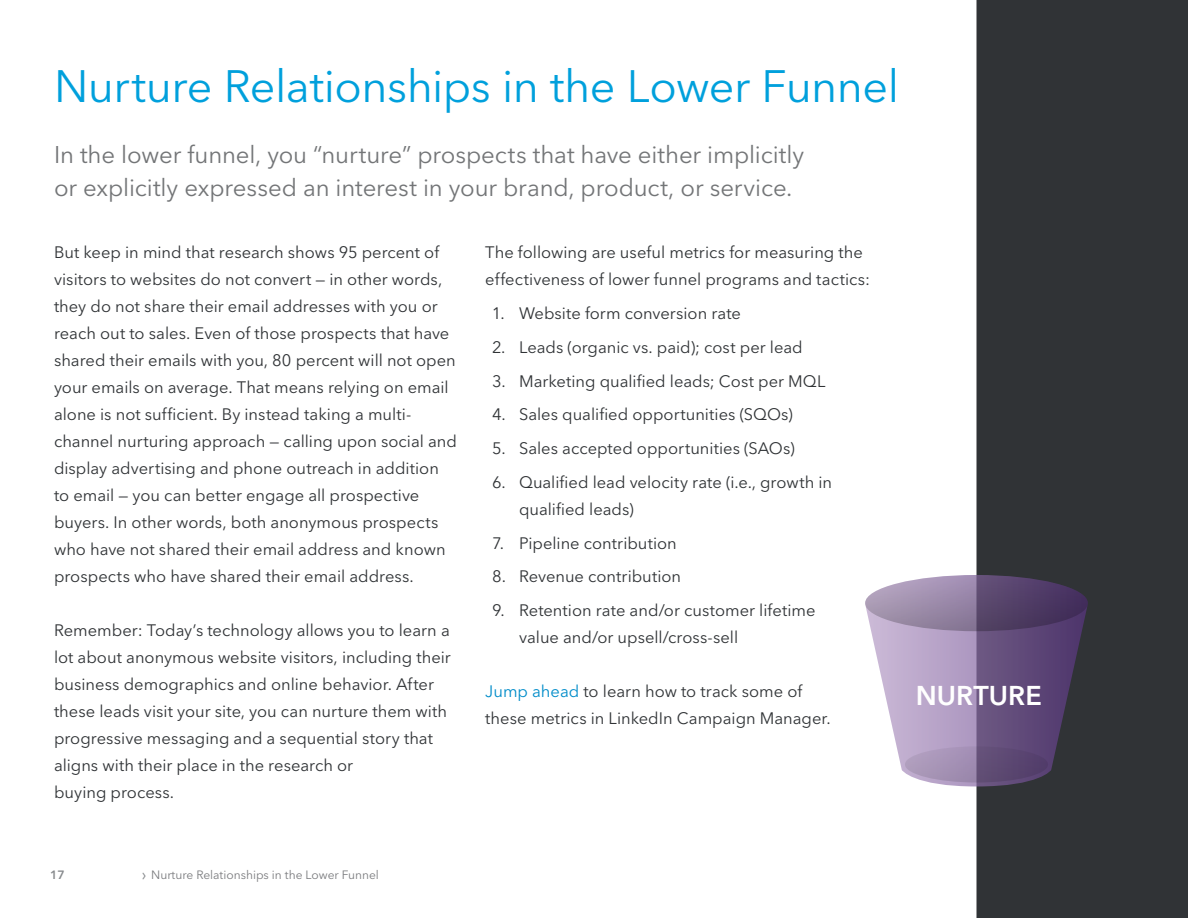
<style>
.page{position:relative;width:1188px;height:918px;background:#fff}
.page>*{position:absolute;margin:0;border:0;box-sizing:border-box;transform-origin:0 0}
.t1{font:45px "Avenir Next LT Pro";letter-spacing:-.015em;color:#00a0dc}
.t2{font:600 27px "Avenir Next LT Pro";letter-spacing:.005em;color:#fff}
.t3{font:24px/33px "Avenir Next LT Pro";letter-spacing:-.005em;color:#737577}
.t4{font:16.5px/27px "Avenir Next LT Pro";color:#303336}
.t5{font:12px "Avenir Next LT Pro";color:#7b7c7f}
.t6{font:600 12px "Avenir Next LT Pro";color:#86898c}
.s1{font-size:16.5px;color:#86898c}
.s2{color:#008cc9}
</style>
<div class="page">
<div style="left:976px;top:0;width:212px;height:918px;background:#303336"></div>
<svg style="left:871px;top:631px;width:217px;height:155px;background:#8e7e9e"></svg>
<svg style="left:865px;top:575px;width:223px;height:56px;background:#7d6d8d"></svg>
<svg style="left:905px;top:746px;width:143px;height:37px;background:#847196"></svg>
<h1 class="t1" style="left:54px;top:59px;width:847px">Nurture Relationships in the Lower Funnel</h1>
<h3 class="t3" style="left:54px;top:138px;width:752px">In the lower funnel, you “nurture” prospects that have either implicitly or explicitly expressed an interest in your brand, product, or service.</h3>
<p class="t4" style="left:54px;top:239px;width:404px">But keep in mind that research shows 95 percent of visitors to websites do not convert — in other words, they do not share their email addresses with you or reach out to sales. Even of those prospects that have shared their emails with you, 80 percent will not open your emails on average. That means relying on email alone is not sufficient. By instead taking a multi&shy;channel nurturing approach — calling upon social and display advertising and phone outreach in addition to email — you can better engage all prospective buyers. In other words, both anonymous prospects who have not shared their email address and known prospects who have shared their email address.</p>
<p class="t4" style="left:54px;top:617px;width:398px">Remember: Today’s technology allows you to learn a lot about anonymous website visitors, including their business demographics and online behavior. After these leads visit your site, you can nurture them with progressive messaging and a sequential story that aligns with their place in the research or<br>buying process.</p>
<p class="t6" style="left:50px;top:868px;width:16px">17</p>
<p class="t5" style="left:142px;top:868px;width:239px"><span class="s1">›</span> Nurture Relationships in the Lower Funnel</p>
<p class="t4" style="left:485px;top:239px;width:386px">The following are useful metrics for measuring the effectiveness of lower funnel programs and tactics:</p>
<p class="t4" style="left:492px;top:300px;width:251px">1. Website form conversion rate</p>
<p class="t4" style="left:492px;top:334px;width:312px">2. Leads (organic vs. paid); cost per lead</p>
<p class="t4" style="left:492px;top:367px;width:335px">3. Marketing qualified leads; Cost per MQL</p>
<p class="t4" style="left:492px;top:401px;width:302px">4. Sales qualified opportunities (SQOs)</p>
<p class="t4" style="left:492px;top:435px;width:304px">5. Sales accepted opportunities (SAOs)</p>
<p class="t4" style="left:519px;top:469px;width:315px;text-indent:-27px">6. Qualified lead velocity rate (i.e., growth in qualified leads)</p>
<p class="t4" style="left:492px;top:529px;width:186px">7. Pipeline contribution</p>
<p class="t4" style="left:492px;top:563px;width:191px">8. Revenue contribution</p>
<p class="t4" style="left:519px;top:597px;width:298px;text-indent:-27px">9. Retention rate and/or customer lifetime value and/or upsell/cross-sell</p>
<p class="t4" style="left:485px;top:678px;width:347px"><span class="s2">Jump ahead</span> to learn how to track some of these metrics in LinkedIn Campaign Manager.</p>
<h2 class="t2" style="left:916px;top:679px;width:124px">NURTURE</h2>
</div>
